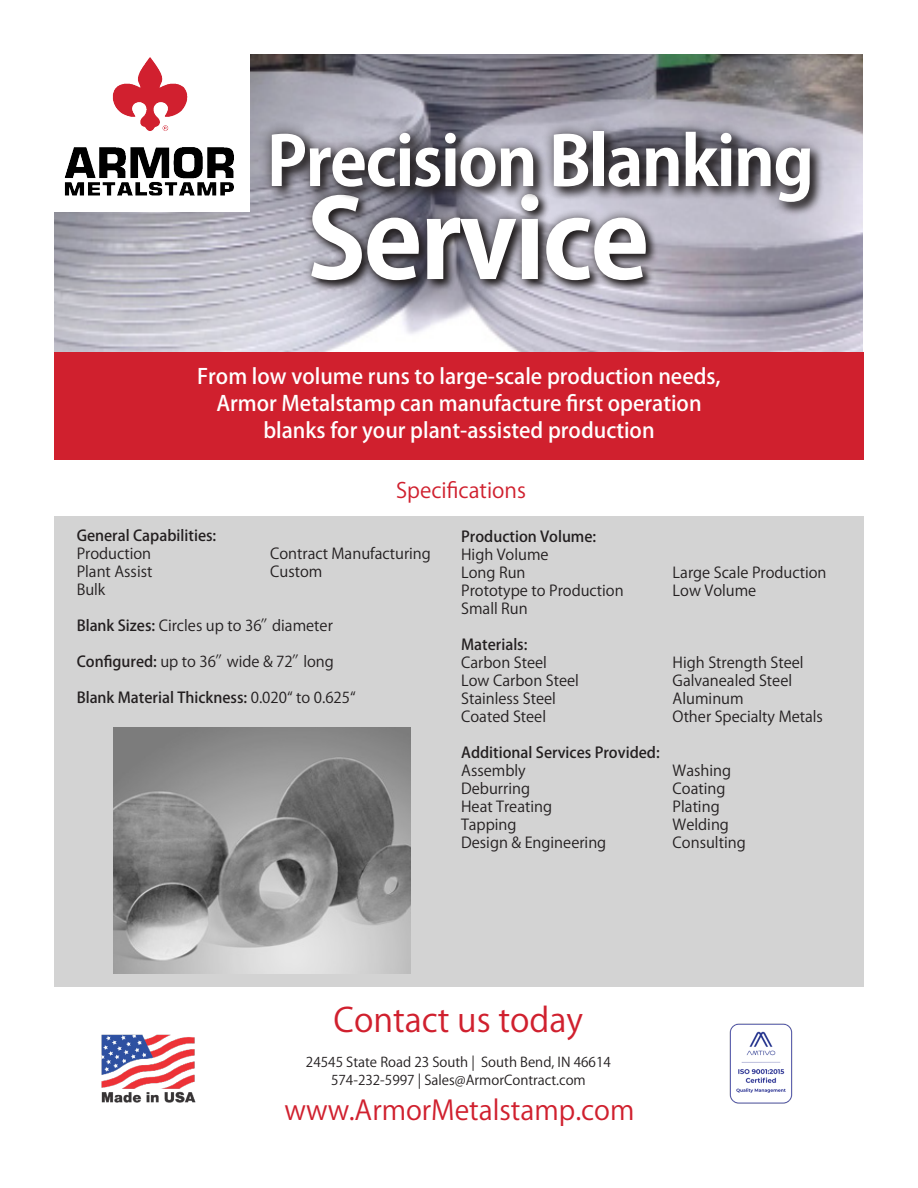
<style>
.page{position:relative;width:918px;height:1188px;background:#fff}
.page>*{position:absolute;margin:0;border:0;box-sizing:border-box;transform-origin:0 0}
.t1{font:700 108px "Koz Go Pro";letter-spacing:-.025em;color:#fff}
.t2{font:700 67.5px "Koz Go Pro";letter-spacing:-.025em;color:#fff}
.t3{font:33px "Koz Go Pro";color:#d0202e}
.t4{font:27px "Koz Go Pro";color:#d0202e}
.t5{font:500 21px "Koz Go Pro";color:#fff}
.t6{font:21px "Koz Go Pro";color:#d0202e}
.t7{font:15px "Koz Go Pro";color:#231f20}
.t8{font:500 15px "Koz Go Pro";color:#231f20}
.t9{font:13.5px "Koz Go Pro";color:#231f20}
.s1{font-weight:500}
.s2{font-weight:400}
</style>
<div class="page">
<div style="left:54px;top:516px;width:810px;height:471px;background:#d3d3d3"></div>
<img style="left:54px;top:54px;width:809px;height:298px">
<img style="left:113px;top:728px;width:297px;height:246px">
<img style="left:101px;top:1034px;width:95px;height:69px">
<svg style="left:309px;top:217px;width:349px;height:75px"></svg>
<div style="left:302px;top:184px;width:354px;height:106px;background:#231f20;opacity:.75"></div>
<div style="left:269px;top:128px;width:556px;height:89px;background:linear-gradient(to bottom,#c2bfcc,#d2cfdd)"></div>
<div style="left:259px;top:119px;width:564px;height:96px;background:#231f20;opacity:.75"></div>
<div style="left:38px;top:39px;width:211px;height:173px;background:#fff"></div>
<img style="left:64px;top:57px;width:170px;height:139px">
<div style="left:54px;top:352px;width:810px;height:108px;background:#d0202e"></div>
<img style="left:729px;top:1023px;width:64px;height:81px">
<p class="t2" style="left:267px;top:118px;width:549px">Precision Blanking</p>
<p class="t1" style="left:307px;top:170px;width:344px">Service</p>
<p class="t5" style="left:197px;top:363px;width:525px">From low volume runs to large-scale production needs,</p>
<p class="t5" style="left:216px;top:390px;width:487px">Armor Metalstamp can manufacture first operation</p>
<p class="t5" style="left:263px;top:417px;width:393px">blanks for your plant-assisted production</p>
<p class="t6" style="left:396px;top:477px;width:131px">Specifications</p>
<p class="t8" style="left:77px;top:526px;width:141px">General Capabilities:</p>
<p class="t7" style="left:77px;top:544px;width:76px">Production</p>
<p class="t7" style="left:270px;top:544px;width:162px">Contract Manufacturing</p>
<p class="t7" style="left:77px;top:562px;width:77px">Plant Assist</p>
<p class="t7" style="left:270px;top:562px;width:54px">Custom</p>
<p class="t7" style="left:77px;top:580px;width:30px">Bulk</p>
<p class="t7" style="left:77px;top:616px;width:258px"><span class="s1">Blank Sizes:</span> Circles up to 36″diameter</p>
<p class="t7" style="left:77px;top:652px;width:259px"><span class="s1">Configured:</span> up to 36″wide &amp; 72″long</p>
<p class="t8" style="left:77px;top:688px;width:281px">Blank Material Thickness: <span class="s2">0.020“ to 0.625“</span></p>
<p class="t8" style="left:461px;top:527px;width:137px">Production Volume:</p>
<p class="t7" style="left:461px;top:545px;width:89px">High Volume</p>
<p class="t7" style="left:461px;top:563px;width:66px">Long Run</p>
<p class="t7" style="left:673px;top:563px;width:155px">Large Scale Production</p>
<p class="t7" style="left:461px;top:581px;width:164px">Prototype to Production</p>
<p class="t7" style="left:673px;top:581px;width:85px">Low Volume</p>
<p class="t7" style="left:461px;top:599px;width:68px">Small Run</p>
<p class="t8" style="left:461px;top:635px;width:68px">Materials:</p>
<p class="t7" style="left:461px;top:653px;width:87px">Carbon Steel</p>
<p class="t7" style="left:673px;top:653px;width:133px">High Strength Steel</p>
<p class="t7" style="left:461px;top:671px;width:119px">Low Carbon Steel</p>
<p class="t7" style="left:673px;top:671px;width:121px">Galvanealed Steel</p>
<p class="t7" style="left:461px;top:689px;width:96px">Stainless Steel</p>
<p class="t7" style="left:673px;top:689px;width:73px">Aluminum</p>
<p class="t7" style="left:461px;top:707px;width:86px">Coated Steel</p>
<p class="t7" style="left:673px;top:707px;width:152px">Other Specialty Metals</p>
<p class="t8" style="left:461px;top:743px;width:200px">Additional Services Provided:</p>
<p class="t7" style="left:461px;top:761px;width:66px">Assembly</p>
<p class="t7" style="left:673px;top:761px;width:60px">Washing</p>
<p class="t7" style="left:461px;top:779px;width:70px">Deburring</p>
<p class="t7" style="left:673px;top:779px;width:54px">Coating</p>
<p class="t7" style="left:461px;top:797px;width:92px">Heat Treating</p>
<p class="t7" style="left:673px;top:797px;width:49px">Plating</p>
<p class="t7" style="left:461px;top:815px;width:57px">Tapping</p>
<p class="t7" style="left:673px;top:815px;width:58px">Welding</p>
<p class="t7" style="left:461px;top:833px;width:147px">Design &amp; Engineering</p>
<p class="t7" style="left:673px;top:833px;width:75px">Consulting</p>
<p class="t3" style="left:334px;top:998px;width:251px">Contact us today</p>
<p class="t9" style="left:306px;top:1053px;width:306px">24545 State Road 23 South | South Bend, IN 46614</p>
<p class="t9" style="left:331px;top:1071px;width:256px">574-232-5997 | Sales@ArmorContract.com</p>
<p class="t4" style="left:284px;top:1093px;width:352px">www.ArmorMetalstamp.com</p>
</div>
